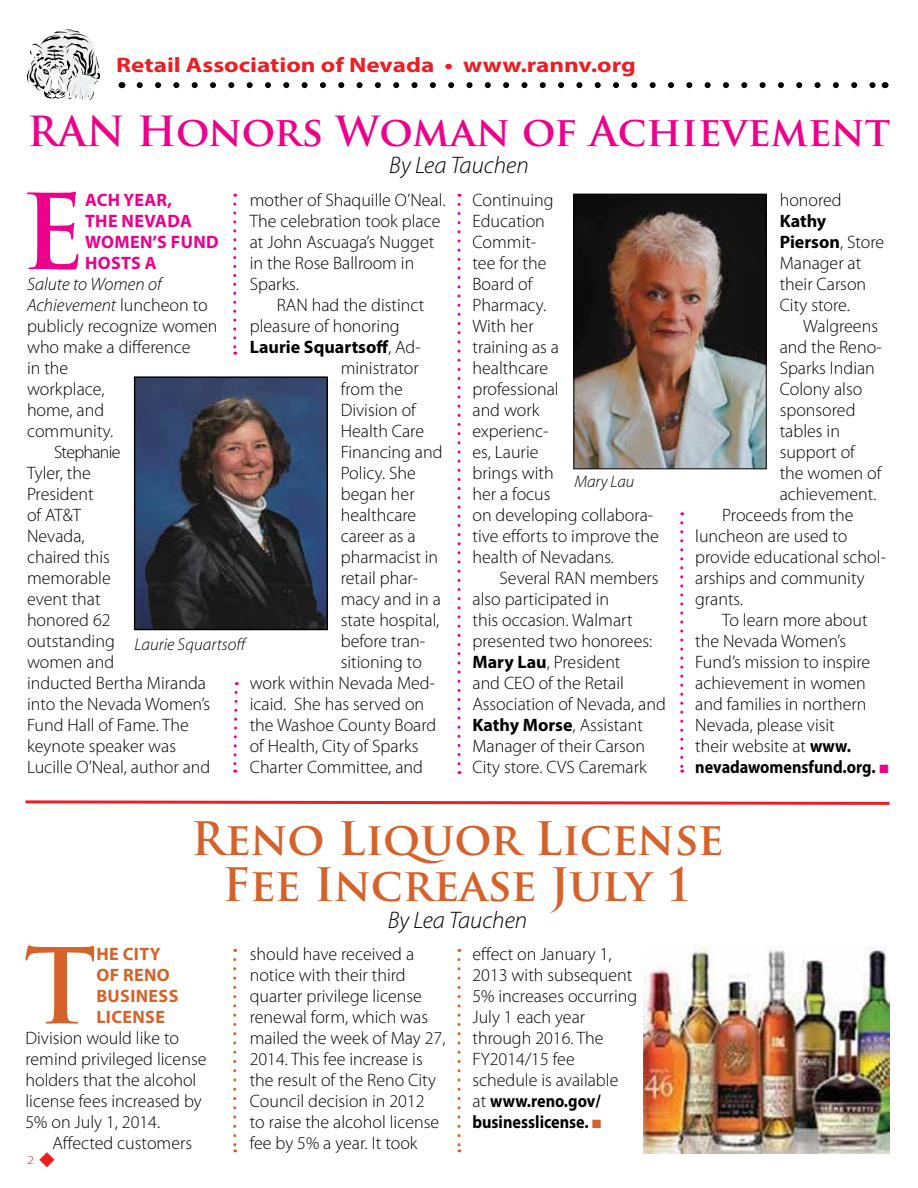
<style>
.page{position:relative;width:918px;height:1188px;background:#fff}
.page>*{position:absolute;margin:0;border:0;box-sizing:border-box;transform-origin:0 0}
.t1{font:700 101.7px "Trajan Pro";color:#ec008c}
.t2{font:700 101.7px "Trajan Pro";color:#d5622a}
.t3{font:700 45px/46.5px "Trajan Pro";letter-spacing:-.01em;color:#d5622a;text-align:center}
.t4{font:700 40.5px "Trajan Pro";color:#ec008c}
.t5{font:italic 300 24px "Myriad Pro";color:#000}
.t6{font:700 21px "Myriad Pro";color:#ed1d24;scale:1.2 1}
.t7{font:300 18px/21px "Myriad Pro";color:#000}
.t8{font:italic 300 18px "Myriad Pro";color:#000}
.t9{font:700 18px/21px "Myriad Pro";letter-spacing:.02em;color:#ec008c}
.t10{font:700 18px/21px "Myriad Pro";letter-spacing:.02em;color:#d5622a}
.t11{font:700 18px "Myriad Pro";color:#000;scale:.9 1}
.t12{font:700 18px "Myriad Pro";color:#000}
.t13{font:300 18px "Myriad Pro";letter-spacing:-.04em;color:#000}
.t14{font:italic 300 17.25px "Myriad Pro";color:#000}
.t15{font:italic 300 16.8px "Myriad Pro";color:#000}
.t16{font:300 12px "Myriad Pro";color:#ed1d24;scale:1.2 1}
.s1{font-style:normal}
.s2{font-weight:300}
.s3{font-weight:700}
.s4{color:#ec008c}
.s5{color:#d5622a}
</style>
<div class="page">
<svg style="left:27px;top:29px;width:73px;height:71px"></svg>
<svg style="left:140px;top:82px;width:736px;height:6px"></svg>
<svg style="left:233px;top:204px;width:3px;height:151px"></svg>
<svg style="left:458px;top:204px;width:2px;height:570px"></svg>
<svg style="left:233px;top:682px;width:6px;height:91px"></svg>
<svg style="left:233px;top:960px;width:3px;height:192px"></svg>
<svg style="left:458px;top:960px;width:2px;height:192px"></svg>
<svg style="left:680px;top:523px;width:3px;height:250px"></svg>
<svg style="left:25px;top:800px;width:865px;height:5px"></svg>
<img style="left:136px;top:378px;width:190px;height:250px">
<div style="left:134px;top:376px;width:194px;height:254px;border:1px solid #000"></div>
<img style="left:576px;top:196px;width:189px;height:271px">
<div style="left:574px;top:194px;width:193px;height:275px;border:1px solid #000"></div>
<img style="left:644px;top:947px;width:245px;height:207px">
<p class="t6" style="left:116px;top:51px;width:435px">Retail Association of Nevada • www.rannv.org</p>
<h3 class="t4" style="left:28px;top:106px;width:864px">RAN Honors Woman of Achievement</h3>
<h3 class="t5" style="left:389px;top:152px;width:141px">By Lea Tauchen</h3>
<h1 class="t1" style="left:21px;top:169px;width:66px">E</h1>
<p class="t9" style="left:85px;top:189px;width:122px">ach year, the Nevada<br>Women’s Fund hosts a</p>
<p class="t8" style="left:27px;top:274px;width:136px">Salute to Women of</p>
<p class="t8" style="left:27px;top:295px;width:182px">Achievement <span class="s1">luncheon to</span></p>
<p class="t7" style="left:27px;top:316px;width:192px">publicly recognize women</p>
<p class="t7" style="left:27px;top:337px;width:165px">who make a difference</p>
<p class="t7" style="left:27px;top:358px;width:43px">in the</p>
<p class="t7" style="left:27px;top:379px;width:79px">workplace,</p>
<p class="t7" style="left:27px;top:400px;width:79px">home, and</p>
<p class="t7" style="left:27px;top:421px;width:88px">community.</p>
<p class="t13" style="left:54px;top:442px;width:68px">Stephanie</p>
<p class="t7" style="left:27px;top:463px;width:65px">Tyler, the</p>
<p class="t7" style="left:27px;top:484px;width:68px">President</p>
<p class="t7" style="left:27px;top:505px;width:56px">of AT&amp;T</p>
<p class="t7" style="left:27px;top:526px;width:59px">Nevada,</p>
<p class="t7" style="left:27px;top:547px;width:84px">chaired this</p>
<p class="t7" style="left:27px;top:568px;width:85px">memorable</p>
<p class="t7" style="left:27px;top:589px;width:75px">event that</p>
<p class="t7" style="left:27px;top:610px;width:85px">honored 62</p>
<p class="t7" style="left:27px;top:631px;width:89px">outstanding</p>
<p class="t7" style="left:27px;top:652px;width:89px">women and</p>
<p class="t7" style="left:27px;top:673px;width:180px">inducted Bertha Miranda</p>
<p class="t7" style="left:27px;top:694px;width:185px">into the Nevada Women’s</p>
<p class="t7" style="left:27px;top:715px;width:163px">Fund Hall of Fame. The</p>
<p class="t7" style="left:27px;top:736px;width:151px">keynote speaker was</p>
<p class="t7" style="left:27px;top:757px;width:185px">Lucille O’Neal, author and</p>
<p class="t7" style="left:250px;top:190px;width:197px">mother of Shaquille O’Neal.<br>The celebration took place at John Ascuaga’s Nugget in the Rose Ballroom in<br>Sparks.</p>
<p class="t7" style="left:277px;top:295px;width:149px">RAN had the distinct</p>
<p class="t7" style="left:250px;top:316px;width:152px">pleasure of honoring</p>
<p class="t12" style="left:250px;top:335px;width:173px">Laurie Squartsoff<span class="s2">, Ad-</span></p>
<p class="t7" style="left:341px;top:358px;width:80px">ministrator</p>
<p class="t7" style="left:341px;top:379px;width:64px">from the</p>
<p class="t7" style="left:341px;top:400px;width:77px">Division of</p>
<p class="t7" style="left:341px;top:421px;width:85px">Health Care</p>
<p class="t7" style="left:341px;top:442px;width:103px">Financing and</p>
<p class="t7" style="left:341px;top:463px;width:77px">Policy. She</p>
<p class="t7" style="left:341px;top:484px;width:75px">began her</p>
<p class="t7" style="left:341px;top:505px;width:77px">healthcare</p>
<p class="t7" style="left:341px;top:526px;width:77px">career as a</p>
<p class="t7" style="left:341px;top:547px;width:99px">pharmacist in</p>
<p class="t7" style="left:341px;top:568px;width:79px">retail phar-</p>
<p class="t7" style="left:341px;top:589px;width:102px">macy and in a</p>
<p class="t7" style="left:341px;top:610px;width:100px">state hospital,</p>
<p class="t7" style="left:341px;top:631px;width:86px">before tran-</p>
<p class="t7" style="left:341px;top:652px;width:83px">sitioning to</p>
<p class="t7" style="left:250px;top:673px;width:187px">work within Nevada Med-</p>
<p class="t7" style="left:250px;top:694px;width:176px">icaid. She has served on</p>
<p class="t7" style="left:250px;top:715px;width:188px">the Washoe County Board</p>
<p class="t7" style="left:250px;top:736px;width:170px">of Health, City of Sparks</p>
<p class="t7" style="left:250px;top:757px;width:175px">Charter Committee, and</p>
<p class="t14" style="left:134px;top:635px;width:115px">Laurie Squartsoff</p>
<p class="t7" style="left:472px;top:190px;width:188px">Continuing<br>Education<br>Commit-<br>tee for the<br>Board of<br>Pharmacy.<br>With her<br>training as a<br>healthcare<br>professional<br>and work<br>experienc-<br>es, Laurie<br>brings with<br>her a focus<br>on developing collabora&shy;tive efforts to improve the health of Nevadans.</p>
<p class="t7" style="left:472px;top:568px;width:195px;text-indent:27px">Several RAN members also participated in<br>this occasion. Walmart presented two honorees:<br><span class="s3">Mary Lau</span>, President<br>and CEO of the Retail<br>Association of Nevada, and<br><span class="s3">Kathy Morse</span>, Assistant<br>Manager of their Carson<br>City store. CVS Caremark</p>
<p class="t15" style="left:574px;top:473px;width:61px">Mary Lau</p>
<p class="t7" style="left:780px;top:190px;width:64px">honored</p>
<p class="t7" style="left:780px;top:211px;width:106px"><span class="s3">Kathy<br>Pierson</span>, Store<br>Manager at their Carson<br>City store.</p>
<p class="t7" style="left:803px;top:316px;width:76px">Walgreens</p>
<p class="t7" style="left:780px;top:337px;width:104px">and the Reno-</p>
<p class="t7" style="left:780px;top:358px;width:97px">Sparks Indian</p>
<p class="t7" style="left:780px;top:379px;width:84px">Colony also</p>
<p class="t7" style="left:780px;top:400px;width:77px">sponsored</p>
<p class="t7" style="left:780px;top:421px;width:62px">tables in</p>
<p class="t7" style="left:780px;top:442px;width:77px">support of</p>
<p class="t7" style="left:780px;top:463px;width:103px">the women of</p>
<p class="t7" style="left:780px;top:484px;width:98px">achievement.</p>
<p class="t7" style="left:722px;top:505px;width:133px">Proceeds from the</p>
<p class="t7" style="left:695px;top:526px;width:154px">luncheon are used to</p>
<p class="t7" style="left:695px;top:547px;width:192px">provide educational schol-</p>
<p class="t7" style="left:695px;top:568px;width:171px">arships and community</p>
<p class="t7" style="left:695px;top:589px;width:49px">grants.</p>
<p class="t7" style="left:722px;top:610px;width:147px">To learn more about</p>
<p class="t7" style="left:695px;top:631px;width:152px">the Nevada Women’s</p>
<p class="t7" style="left:695px;top:652px;width:176px">Fund’s mission to inspire</p>
<p class="t7" style="left:695px;top:673px;width:172px">achievement in women</p>
<p class="t7" style="left:695px;top:694px;width:173px">and families in northern</p>
<p class="t7" style="left:695px;top:715px;width:141px">Nevada, please visit</p>
<p class="t7" style="left:695px;top:736px;width:157px">their website at <span class="s3">www.</span></p>
<p class="t11" style="left:695px;top:755px;width:216px">nevadawomensfund.org. <span class="s4">■</span></p>
<h2 class="t3" style="left:191px;top:816px;width:534px">Reno Liquor License<br>Fee Increase July 1</h2>
<h3 class="t5" style="left:388px;top:908px;width:141px">By Lea Tauchen</h3>
<h1 class="t2" style="left:24px;top:923px;width:74px">T</h1>
<p class="t10" style="left:96px;top:943px;width:66px">he City of Ren</p>
<p class="t10" style="left:157px;top:964px;width:14px">o</p>
<p class="t10" style="left:96px;top:985px;width:38px">Business<br>License</p>
<p class="t7" style="left:25px;top:1028px;width:182px">Division would like to remind privileged license holders that the alcohol license fees increased by<br>5% on July 1, 2014.</p>
<p class="t7" style="left:52px;top:1133px;width:141px">Affected customers</p>
<p class="t16" style="left:27px;top:1154px;width:25px">2 ◆</p>
<p class="t7" style="left:250px;top:944px;width:197px">should have received a notice with their third quarter privilege license renewal form, which was mailed the week of May 27,<br>2014. This fee increase is the result of the Reno City<br>Council decision in 2012<br>to raise the alcohol license fee by 5% a year. It took</p>
<p class="t7" style="left:472px;top:944px;width:166px">effect on January 1,<br>2013 with subsequent<br>5% increases occurring<br>July 1 each year through 2016. The<br>FY2014/15 fee schedule is available<br>at <span class="s3">www.reno.gov/ businesslicense.</span> <span class="s5">■</span></p>
</div>
